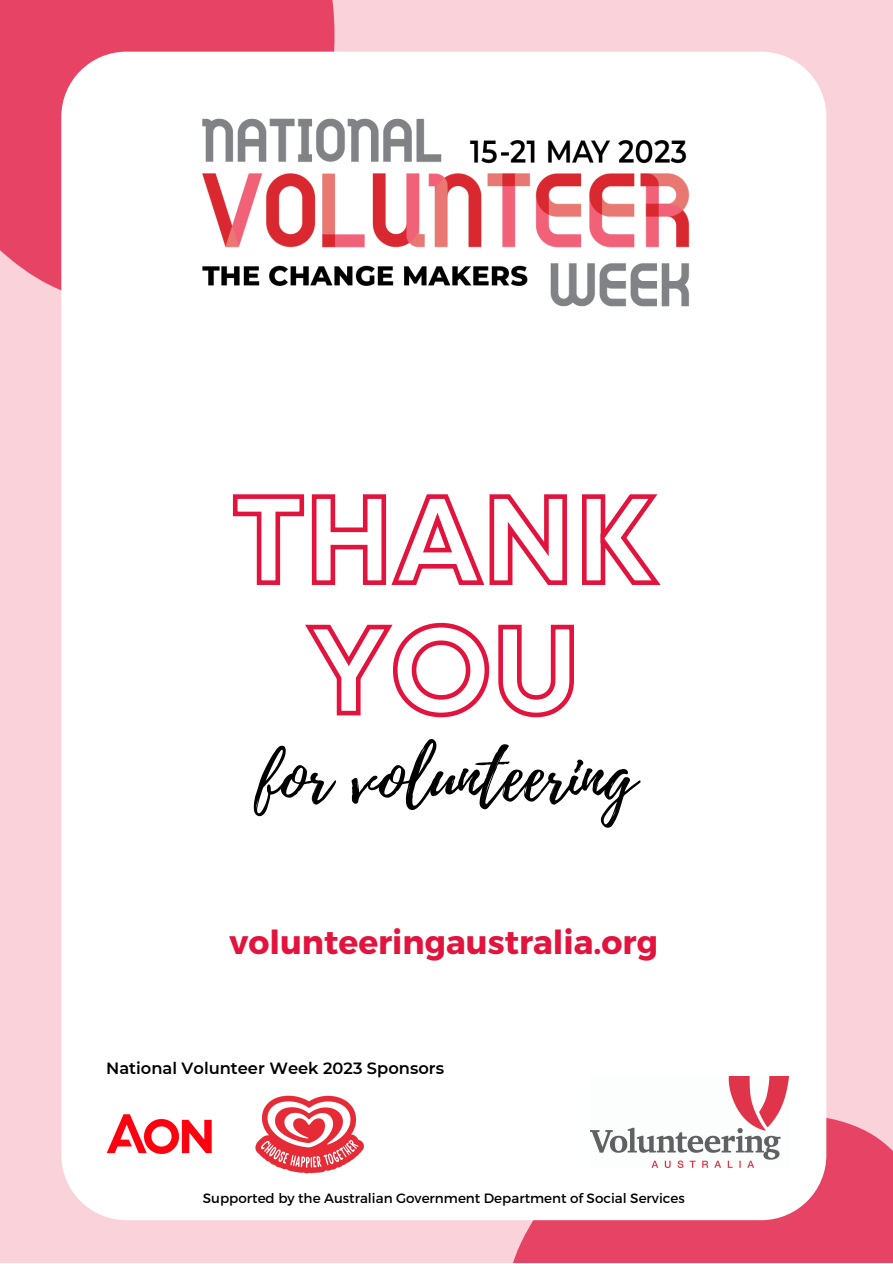
<style>
.page{position:relative;width:893px;height:1264px;background:#fff}
.page>*{position:absolute;margin:0;border:0;box-sizing:border-box;transform-origin:0 0}
.t1{font:69px "Playlist Script";color:#000}
.t2{font:700 33px "Montserrat";color:#e2133d}
.t3{font:600 16.2px "Montserrat";color:#000}
.t4{font:13.5px "Montserrat";color:#000}
</style>
<div class="page">
<div style="left:0;top:0;width:892px;height:1262px;background:#f9d3d9"></div>
<div style="left:0;top:0;width:335px;height:290px;background:#e74364"></div>
<svg style="left:513px;top:1111px;width:379px;height:151px;background:#e84d6c"></svg>
<div style="left:61px;top:52px;width:765px;height:1168px;background:#fff;border-radius:65px"></div>
<img style="left:142px;top:30px;width:608px;height:277px">
<svg style="left:232px;top:494px;width:429px;height:91px"></svg>
<svg style="left:305px;top:622px;width:269px;height:96px"></svg>
<img style="left:590px;top:1076px;width:198px;height:91px">
<img style="left:106px;top:1114px;width:106px;height:40px">
<img style="left:255px;top:1095px;width:109px;height:79px">
<h1 class="t1" style="left:257px;top:727px;width:379px">for volunteering</h1>
<h2 class="t2" style="left:229px;top:920px;width:430px">volunteeringaustralia.org</h2>
<p class="t3" style="left:106px;top:1058px;width:339px">National Volunteer Week 2023 Sponsors</p>
<p class="t4" style="left:203px;top:1189px;width:483px">Supported by the Australian Government Department of Social Services</p>
</div>
